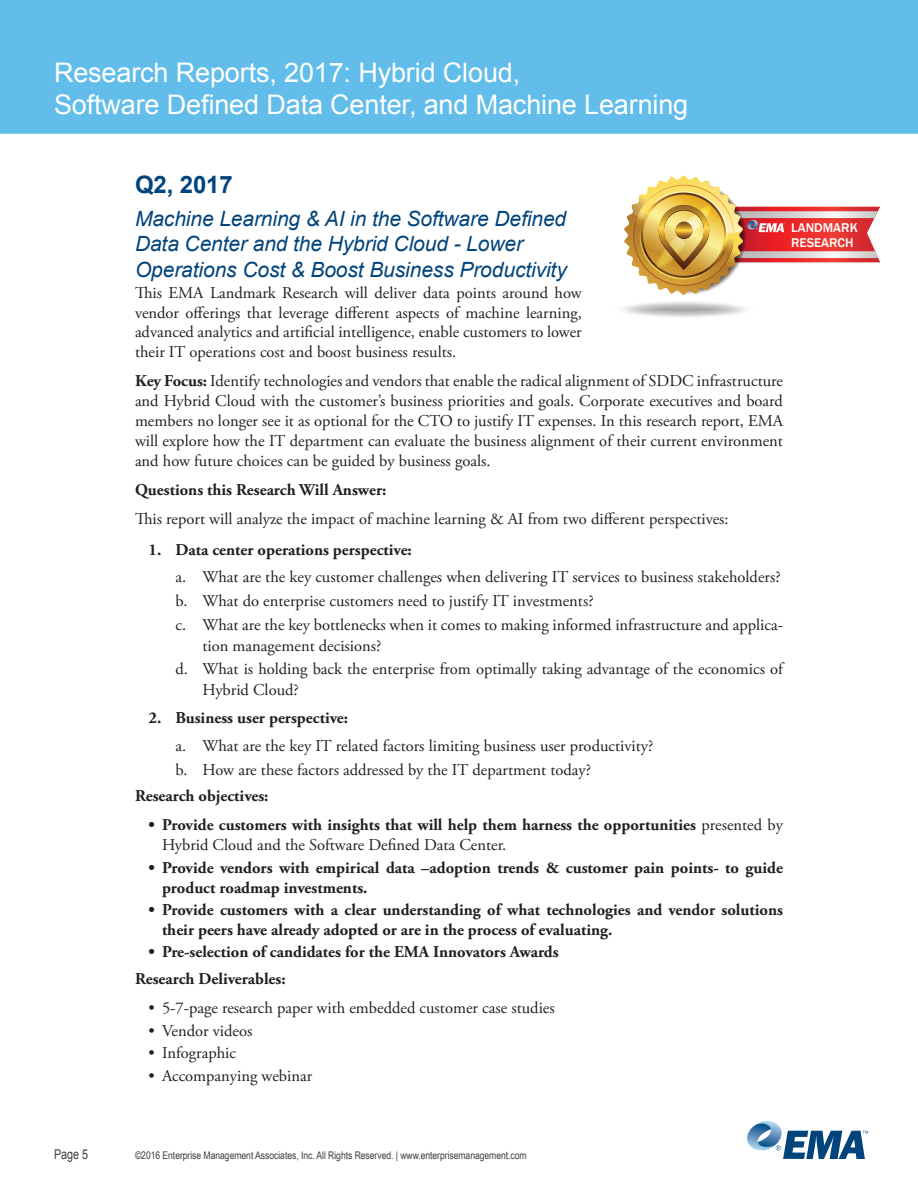
<style>
.page{position:relative;width:918px;height:1188px;background:#fff}
.page>*{position:absolute;margin:0;border:0;box-sizing:border-box;transform-origin:0 0}
.t1{font:27px/32.4px "Arial";letter-spacing:-.005em;color:#fff}
.Heading_1{font:700 24px "Arial";letter-spacing:-.005em;color:#00447b}
.Heading_2{font:italic 21px/25.2px "Arial";letter-spacing:-.005em;color:#00447b}
.t2{font:16.5px/19.8px "Adobe Garamond Pro";color:#231f20;text-align:justify}
.t3{font:700 16.5px/19.8px "Adobe Garamond Pro";color:#231f20}
.t4{font:13.5px "Arial";color:#3e3e3f;scale:.8 1}
.t5{font:500 13.05px/14.4px "Franklin Gothic";color:#fff}
.t6{font:10.5px "Arial Narrow";letter-spacing:-.005em;color:#3e3e3f}
.s1{font-weight:700}
.s2{font-weight:400}
</style>
<div class="page">
<svg style="left:747px;top:1121px;width:121px;height:38px"></svg>
<div style="left:0;top:0;width:918px;height:134px;background:#62bdea"></div>
<div style="left:611px;top:300px;width:145px;height:19px;background:#faf9f9;border-radius:50%"></div>
<div style="left:614px;top:300px;width:140px;height:18px;background:#fcfdfc;border-radius:50%"></div>
<div style="left:619px;top:301px;width:130px;height:17px;background:#f8f8f8;border-radius:50%"></div>
<div style="left:621px;top:302px;width:126px;height:15px;background:#f3f3f3;border-radius:50%"></div>
<div style="left:624px;top:302px;width:120px;height:15px;background:#edecec;border-radius:50%"></div>
<div style="left:626px;top:303px;width:116px;height:13px;background:#e7e7e6;border-radius:50%"></div>
<div style="left:629px;top:303px;width:110px;height:13px;background:#dad8d7;border-radius:50%"></div>
<div style="left:634px;top:304px;width:101px;height:11px;background:#d1d0cf;border-radius:50%"></div>
<div style="left:636px;top:304px;width:96px;height:11px;background:#cdcccb;border-radius:50%"></div>
<div style="left:639px;top:305px;width:91px;height:9px;background:#cac8c7;border-radius:50%"></div>
<div style="left:641px;top:305px;width:86px;height:9px;background:#c6c4c3;border-radius:50%"></div>
<div style="left:644px;top:306px;width:81px;height:7px;background:#c2c0c0;border-radius:50%"></div>
<div style="left:646px;top:306px;width:77px;height:7px;background:#bebcbc;border-radius:50%"></div>
<div style="left:651px;top:307px;width:67px;height:5px;background:#b7b6b6;border-radius:50%"></div>
<svg style="left:660px;top:308px;width:49px;height:3px"></svg>
<svg style="left:624px;top:176px;width:256px;height:119px"></svg>
<h1 class="t1" style="left:54px;top:56px;width:636px">Research Reports, 2017: Hybrid Cloud,<br>Software Defined Data Center, and Machine Learning</h1>
<p class="Heading_1" style="left:135px;top:169px;width:99px">Q2, 2017</p>
<p class="Heading_2" style="left:135px;top:207px;width:433px">Machine Learning &amp; AI in the Software Defined<br>Data Center and the Hybrid Cloud - Lower<br>Operations Cost &amp; Boost Business Productivity</p>
<p class="t2" style="left:135px;top:283px;width:448px">This EMA Landmark Research will deliver data points around how vendor offerings that leverage different aspects of machine learning, advanced analytics and artificial intelligence, enable customers to lower their IT operations cost and boost business results.</p>
<p class="t2" style="left:135px;top:372px;width:650px"><span class="s1">Key Focus:</span> Identify technologies and vendors that enable the radical alignment of SDDC infrastructure and Hybrid Cloud with the customer’s business priorities and goals. Corporate executives and board members no longer see it as optional for the CTO to justify IT expenses. In this research report, EMA will explore how the IT department can evaluate the business alignment of their current environment and how future choices can be guided by business goals.</p>
<p class="t3" style="left:135px;top:480px;width:253px">Questions this Research Will Answer:</p>
<p class="t2" style="left:135px;top:510px;width:595px">This report will analyze the impact of machine learning &amp; AI from two different perspectives:</p>
<p class="t3" style="left:148px;top:540px;width:265px">1. Data center operations perspective:</p>
<p class="t2" style="left:176px;top:568px;width:607px">a. What are the key customer challenges when delivering IT services to business stakeholders?</p>
<p class="t2" style="left:176px;top:592px;width:420px">b. What do enterprise customers need to justify IT investments?</p>
<p class="t2" style="left:202px;top:615px;width:582px;line-height:21px;text-indent:-27px">c. What are the key bottlenecks when it comes to making informed infrastructure and applica&shy;tion management decisions?</p>
<p class="t2" style="left:202px;top:659px;width:582px;line-height:21px;text-indent:-27px">d. What is holding back the enterprise from optimally taking advantage of the economics of<br>Hybrid Cloud?</p>
<p class="t3" style="left:148px;top:708px;width:201px">2. Business user perspective:</p>
<p class="t2" style="left:176px;top:736px;width:479px">a. What are the key IT related factors limiting business user productivity?</p>
<p class="t2" style="left:176px;top:760px;width:417px">b. How are these factors addressed by the IT department today?</p>
<p class="t3" style="left:135px;top:786px;width:135px">Research objectives:</p>
<p class="t3" style="left:162px;top:816px;width:623px;text-indent:-14px">• Provide customers with insights that will help them harness the opportunities <span class="s2">presented by<br>Hybrid Cloud and the Software Defined Data Center.</span></p>
<p class="t3" style="left:162px;top:858px;width:623px;text-indent:-14px">• Provide vendors with empirical data –adoption trends &amp; customer pain points- to guide product roadmap investments.</p>
<p class="t3" style="left:162px;top:900px;width:623px;text-indent:-14px">• Provide customers with a clear understanding of what technologies and vendor solutions their peers have already adopted or are in the process of evaluating.</p>
<p class="t3" style="left:148px;top:943px;width:412px">• Pre-selection of candidates for the EMA Innovators Awards</p>
<p class="t3" style="left:135px;top:969px;width:152px">Research Deliverables:</p>
<p class="t2" style="left:148px;top:999px;width:408px">• 5-7-page research paper with embedded customer case studies</p>
<p class="t2" style="left:148px;top:1021px;width:105px">• Vendor videos</p>
<p class="t2" style="left:148px;top:1044px;width:89px">• Infographic</p>
<p class="t2" style="left:148px;top:1066px;width:165px">• Accompanying webinar</p>
<p class="t5" style="left:791px;top:221px;width:68px">LANDMARK<br>RESEARCH</p>
<p class="t4" style="left:54px;top:1145px;width:44px">Page 5</p>
<p class="t6" style="left:135px;top:1147px;width:393px">©2016 Enterprise Management Associates, Inc. All Rights Reserved. | www.enterprisemanagement.com</p>
</div>
